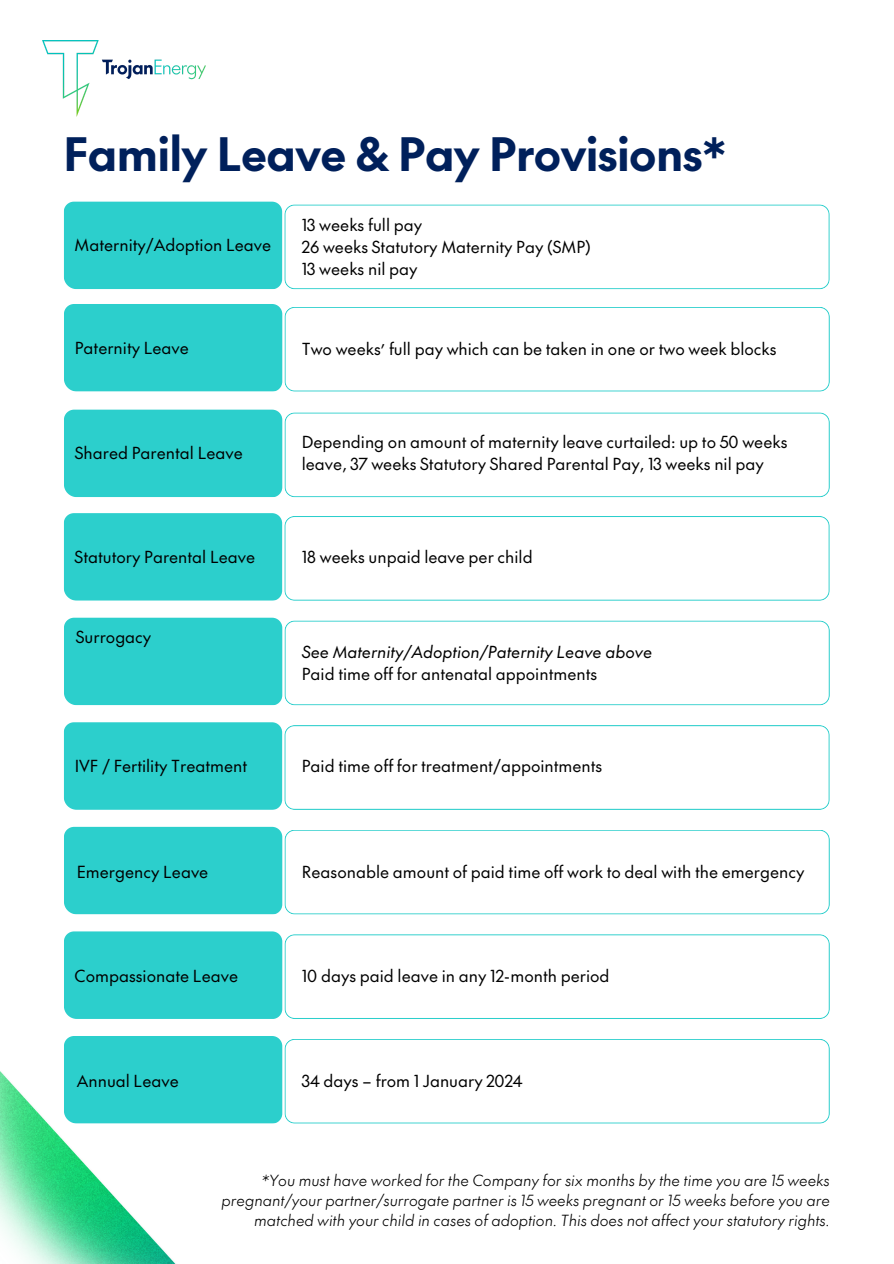
<style>
.page{position:relative;width:894px;height:1264px;background:#fff}
.page>*{position:absolute;margin:0;border:0;box-sizing:border-box;transform-origin:0 0}
.t1{font:700 45px "The Future";color:#00205b}
.t2{font:16.2px/22.4px "The Future";color:#000}
.t3{font:italic 16.2px/22.5px "The Future";color:#000}
.t4{font:italic 300 15px/20.2px "The Future";color:#000;text-align:right}
.s1{font-style:normal}
</style>
<div class="page">
<img style="left:0;top:1071px;width:219px;height:192px">
<svg style="left:64px;top:202px;width:758px;height:87px;background:#3dd3d0"></svg>
<svg style="left:285px;top:205px;width:544px;height:84px"></svg>
<div style="left:64px;top:304px;width:221px;height:87px;background:#2ccfcc"></div>
<svg style="left:285px;top:307px;width:544px;height:84px"></svg>
<svg style="left:64px;top:409px;width:758px;height:88px;background:#43d4d1"></svg>
<svg style="left:285px;top:413px;width:544px;height:84px"></svg>
<div style="left:64px;top:513px;width:221px;height:87px;background:#2ccfcc"></div>
<svg style="left:285px;top:516px;width:544px;height:85px"></svg>
<svg style="left:64px;top:617px;width:758px;height:88px;background:#44d4d1"></svg>
<svg style="left:285px;top:621px;width:544px;height:84px"></svg>
<div style="left:64px;top:722px;width:221px;height:87px;background:#2ccfcc"></div>
<svg style="left:285px;top:725px;width:544px;height:85px"></svg>
<div style="left:64px;top:826px;width:221px;height:88px;background:#2ccfcc"></div>
<svg style="left:285px;top:830px;width:544px;height:84px"></svg>
<div style="left:64px;top:931px;width:221px;height:87px;background:#2ccfcc"></div>
<svg style="left:285px;top:934px;width:544px;height:85px"></svg>
<div style="left:64px;top:1036px;width:221px;height:87px;background:#2ccfcc"></div>
<svg style="left:285px;top:1039px;width:544px;height:84px"></svg>
<img style="left:42px;top:41px;width:164px;height:75px">
<h1 class="t1" style="left:64px;top:121px;width:663px">Family Leave &amp; Pay Provisions*</h1>
<p class="t2" style="left:302px;top:213px;width:122px">13 weeks full pay</p>
<p class="t2" style="left:302px;top:235px;width:290px">26 weeks Statutory Maternity Pay (SMP)</p>
<p class="t2" style="left:302px;top:257px;width:117px">13 weeks nil pay</p>
<p class="t2" style="left:75px;top:233px;width:198px">Maternity/Adoption Leave</p>
<p class="t2" style="left:75px;top:335px;width:116px">Paternity Leave</p>
<p class="t2" style="left:302px;top:337px;width:476px">Two weeks’ full pay which can be taken in one or two week blocks</p>
<p class="t2" style="left:75px;top:441px;width:170px">Shared Parental Leave</p>
<p class="t2" style="left:302px;top:430px;width:487px">Depending on amount of maternity leave curtailed: up to 50 weeks leave, 37 weeks Statutory Shared Parental Pay, 13 weeks nil pay</p>
<p class="t2" style="left:75px;top:544px;width:182px">Statutory Parental Leave</p>
<p class="t2" style="left:302px;top:545px;width:232px">18 weeks unpaid leave per child</p>
<p class="t2" style="left:76px;top:624px;width:77px">Surrogacy</p>
<p class="t3" style="left:302px;top:639px;width:352px">See Maternity/Adoption/Paternity Leave above<br><span class="s1">Paid time off for antenatal appointments</span></p>
<p class="t2" style="left:75px;top:754px;width:174px">IVF / Fertility Treatment</p>
<p class="t2" style="left:302px;top:754px;width:302px">Paid time off for treatment/appointments</p>
<p class="t2" style="left:77px;top:859px;width:133px">Emergency Leave</p>
<p class="t2" style="left:302px;top:859px;width:504px">Reasonable amount of paid time off work to deal with the emergency</p>
<p class="t2" style="left:75px;top:964px;width:165px">Compassionate Leave</p>
<p class="t2" style="left:302px;top:964px;width:309px">10 days paid leave in any 12-month period</p>
<p class="t2" style="left:77px;top:1069px;width:103px">Annual Leave</p>
<p class="t2" style="left:302px;top:1069px;width:222px">34 days – from 1 January 2024</p>
<p class="t4" style="left:221px;top:1169px;width:609px">*You must have worked for the Company for six months by the time you are 15 weeks pregnant/your partner/surrogate partner is 15 weeks pregnant or 15 weeks before you are matched with your child in cases of adoption. This does not affect your statutory rights.</p>
</div>
